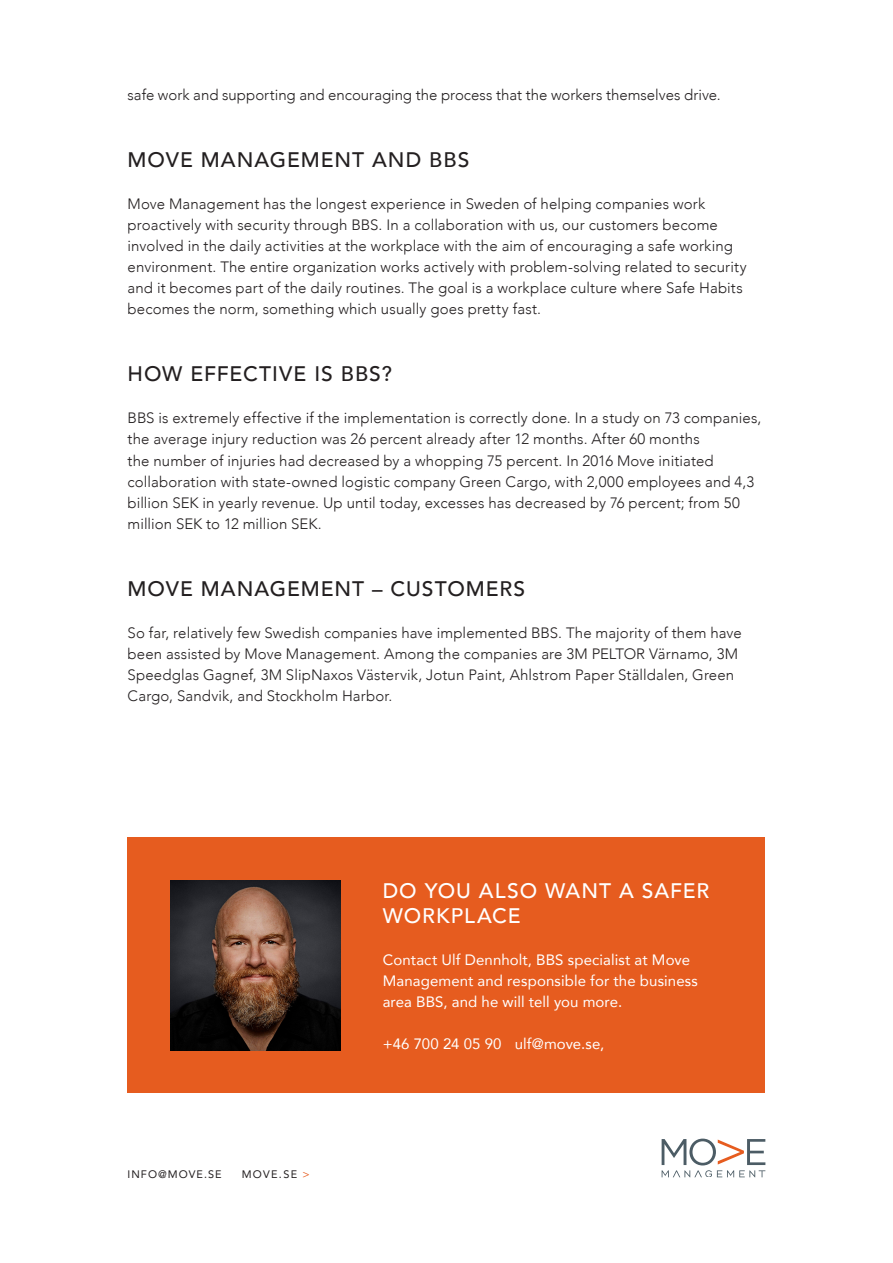
<style>
.page{position:relative;width:893px;height:1263px;background:#fff}
.page>*{position:absolute;margin:0;border:0;box-sizing:border-box;transform-origin:0 0}
.t1{font:500 21px "Avenir";letter-spacing:.045em;color:#231f20}
.t2{font:500 21px/25.2px "Avenir";letter-spacing:.045em;color:#fff}
.t3{font:300 15px/21px "Avenir";letter-spacing:.01em;color:#231f20}
.t4{font:15px/21px "Avenir";letter-spacing:.005em;color:#fff}
.t5{font:10.8px "Avenir";letter-spacing:.1em;color:#231f20}
.s1{color:#e65c1f}
</style>
<div class="page">
<div style="left:128px;top:838px;width:637px;height:255px;background:#e65c1f"></div>
<img style="left:170px;top:880px;width:170px;height:170px">
<svg style="left:662px;top:1138px;width:103px;height:39px"></svg>
<p class="t3" style="left:128px;top:84px;width:595px">safe work and supporting and encouraging the process that the workers themselves drive.</p>
<p class="t1" style="left:128px;top:142px;width:343px">MOVE MANAGEMENT AND BBS</p>
<p class="t3" style="left:128px;top:194px;width:621px">Move Management has the longest experience in Sweden of helping companies work proactively with security through BBS. In a collaboration with us, our customers become involved in the daily activities at the workplace with the aim of encouraging a safe working environment. The entire organization works actively with problem-solving related to security and it becomes part of the daily routines. The goal is a workplace culture where Safe Habits becomes the norm, something which usually goes pretty fast.</p>
<p class="t1" style="left:128px;top:356px;width:266px">HOW EFFECTIVE IS BBS?</p>
<p class="t3" style="left:128px;top:408px;width:635px">BBS is extremely effective if the implementation is correctly done. In a study on 73 companies, the average injury reduction was 26 percent already after 12 months. After 60 months<br>the number of injuries had decreased by a whopping 75 percent. In 2016 Move initiated collaboration with state-owned logistic company Green Cargo, with 2,000 employees and 4,3 billion SEK in yearly revenue. Up until today, excesses has decreased by 76 percent; from 50 million SEK to 12 million SEK.</p>
<p class="t1" style="left:128px;top:570px;width:399px">MOVE MANAGEMENT – CUSTOMERS</p>
<p class="t3" style="left:128px;top:622px;width:616px">So far, relatively few Swedish companies have implemented BBS. The majority of them have been assisted by Move Management. Among the companies are 3M PELTOR Värnamo, 3M Speedglas Gagnef, 3M SlipNaxos Västervik, Jotun Paint, Ahlstrom Paper Ställdalen, Green Cargo, Sandvik, and Stockholm Harbor.</p>
<p class="t5" style="left:128px;top:1165px;width:96px">INFO@MOVE.SE</p>
<p class="t5" style="left:242px;top:1165px;width:69px">MOVE.SE <span class="s1">&gt;</span></p>
<p class="t2" style="left:383px;top:877px;width:328px">DO YOU ALSO WANT A SAFER<br>WORKPLACE</p>
<p class="t4" style="left:383px;top:949px;width:317px">Contact Ulf Dennholt, BBS specialist at Move<br>Management and responsible for the business area BBS, and he will tell you more.</p>
<p class="t4" style="left:383px;top:1033px;width:223px">+46 700 24 05 90 ulf@move.se,</p>
</div>
